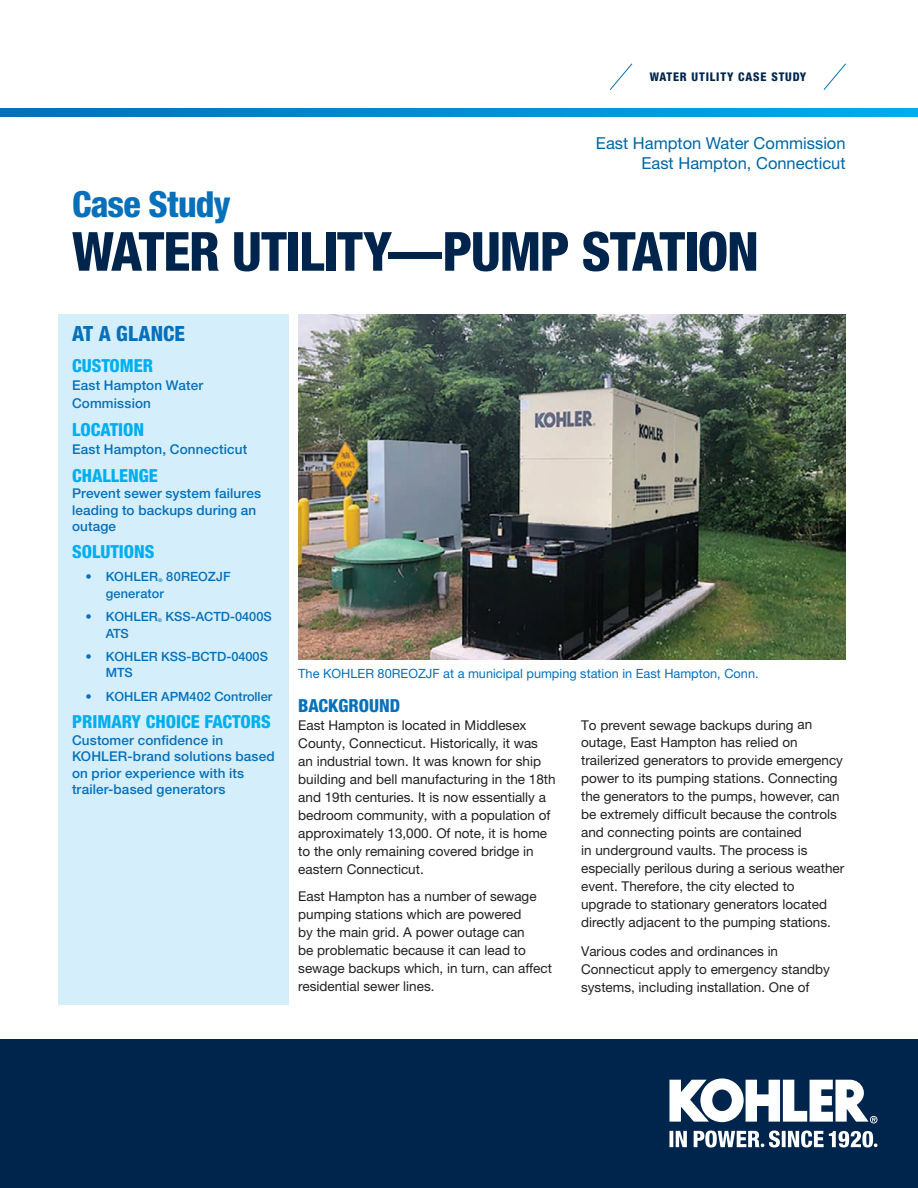
<style>
.page{position:relative;width:918px;height:1188px;background:#fff}
.page>*{position:absolute;margin:0;border:0;box-sizing:border-box;transform-origin:0 0}
.t1{font:800 condensed 54px "Helvetica Neue LT Pro";letter-spacing:-.025em;color:#00254c}
.t2{font:800 condensed 36px "Helvetica Neue LT Pro";letter-spacing:-.025em;color:#0770ba}
.t3{font:800 condensed 21px "Helvetica Neue LT Pro";letter-spacing:.005em;color:#0770ba}
.t4{font:800 condensed 18px "Helvetica Neue LT Pro";color:#00aeef}
.t5{font:800 condensed 18px "Helvetica Neue LT Pro";color:#0770ba}
.t6{font:16.5px/19.8px "Helvetica Neue LT Pro";color:#0065a4;text-align:right}
.t7{font:13.5px/18px "Helvetica Neue LT Pro";color:#231f20}
.t8{font:500 13.5px/16.5px "Helvetica Neue LT Pro";letter-spacing:.01em;color:#0770ba}
.t9{font:500 12.75px/16.5px "Helvetica Neue LT Pro";color:#0770ba}
.t10{font:12.75px "Helvetica Neue LT Pro";color:#0770ba}
.t11{font:800 condensed 12px "Helvetica Neue LT Pro";letter-spacing:.07em;color:#00254c}
.t12{font:500 5.25px "Helvetica Neue LT Pro";color:#0770ba}
</style>
<div class="page">
<div style="left:58px;top:314px;width:231px;height:691px;background:#d4effb"></div>
<img style="left:298px;top:314px;width:548px;height:346px">
<svg style="left:0;top:108px;width:918px;height:9px;background:#008ed3"></svg>
<div style="left:0;top:1040px;width:918px;height:148px;background:#00254c"></div>
<svg style="left:669px;top:1078px;width:208px;height:45px"></svg>
<svg style="left:669px;top:1131px;width:208px;height:17px"></svg>
<svg style="left:610px;top:63px;width:23px;height:27px"></svg>
<svg style="left:823px;top:63px;width:23px;height:27px"></svg>
<p class="t11" style="left:650px;top:69px;width:158px">WATER UTILITY CASE STUDY</p>
<p class="t6" style="left:596px;top:133px;width:251px">East Hampton Water Commission<br>East Hampton, Connecticut</p>
<h2 class="t2" style="left:72px;top:182px;width:160px">Case Study</h2>
<h1 class="t1" style="left:72px;top:219px;width:688px">WATER UTILITY—PUMP STATION</h1>
<h3 class="t3" style="left:72px;top:321px;width:115px">AT A GLANCE</h3>
<h3 class="t4" style="left:72px;top:355px;width:83px">CUSTOMER</h3>
<p class="t8" style="left:72px;top:376px;width:133px;line-height:18px">East Hampton Water<br>Commission</p>
<h3 class="t4" style="left:72px;top:418px;width:74px">LOCATION</h3>
<p class="t8" style="left:72px;top:441px;width:177px">East Hampton, Connecticut</p>
<h3 class="t4" style="left:72px;top:464px;width:87px">CHALLENGE</h3>
<p class="t8" style="left:72px;top:485px;width:191px">Prevent sewer system failures leading to backups during an outage</p>
<h3 class="t4" style="left:72px;top:541px;width:84px">SOLUTIONS</h3>
<p class="t9" style="left:86px;top:568px;width:74px">• KOHLER</p>
<p class="t12" style="left:159px;top:577px;width:6px">®</p>
<p class="t9" style="left:166px;top:568px;width:66px">80REOZJF</p>
<p class="t9" style="left:106px;top:585px;width:60px">generator</p>
<p class="t9" style="left:86px;top:608px;width:74px">• KOHLER</p>
<p class="t12" style="left:158px;top:617px;width:6px">®</p>
<p class="t9" style="left:165px;top:608px;width:108px">KSS-ACTD-0400S</p>
<p class="t9" style="left:106px;top:625px;width:25px">ATS</p>
<p class="t9" style="left:106px;top:648px;width:164px;text-indent:-20px">• KOHLER KSS-BCTD-0400S<br>MTS</p>
<p class="t9" style="left:86px;top:688px;width:188px">• KOHLER APM402 Controller</p>
<h3 class="t4" style="left:72px;top:711px;width:200px">PRIMARY CHOICE FACTORS</h3>
<p class="t8" style="left:72px;top:732px;width:204px">Customer confidence in<br>KOHLER-brand solutions based on prior experience with its trailer-based generators</p>
<p class="t10" style="left:298px;top:665px;width:462px">The KOHLER 80REOZJF at a municipal pumping station in East Hampton, Conn.</p>
<h3 class="t5" style="left:298px;top:694px;width:104px">BACKGROUND</h3>
<p class="t7" style="left:298px;top:715px;width:259px">East Hampton is located in Middlesex County, Connecticut. Historically, it was an industrial town. It was known for ship building and bell manufacturing in the 18th and 19th centuries. It is now essentially a bedroom community, with a population of approximately 13,000. Of note, it is home to the only remaining covered bridge in eastern Connecticut.</p>
<p class="t7" style="left:298px;top:887px;width:255px">East Hampton has a number of sewage pumping stations which are powered<br>by the main grid. A power outage can<br>be problematic because it can lead to sewage backups which, in turn, can affect residential sewer lines.</p>
<p class="t7" style="left:581px;top:717px;width:233px;line-height:16.5px">To prevent sewage backups during an outage, East Hampton has relied on</p>
<p class="t7" style="left:581px;top:750px;width:265px">trailerized generators to provide emergency power to its pumping stations. Connecting the generators to the pumps, however, can be extremely difficult because the controls and connecting points are contained<br>in underground vaults. The process is especially perilous during a serious weather event. Therefore, the city elected to upgrade to stationary generators located directly adjacent to the pumping stations.</p>
<p class="t7" style="left:581px;top:942px;width:250px">Various codes and ordinances in<br>Connecticut apply to emergency standby systems, including installation. One of</p>
</div>
